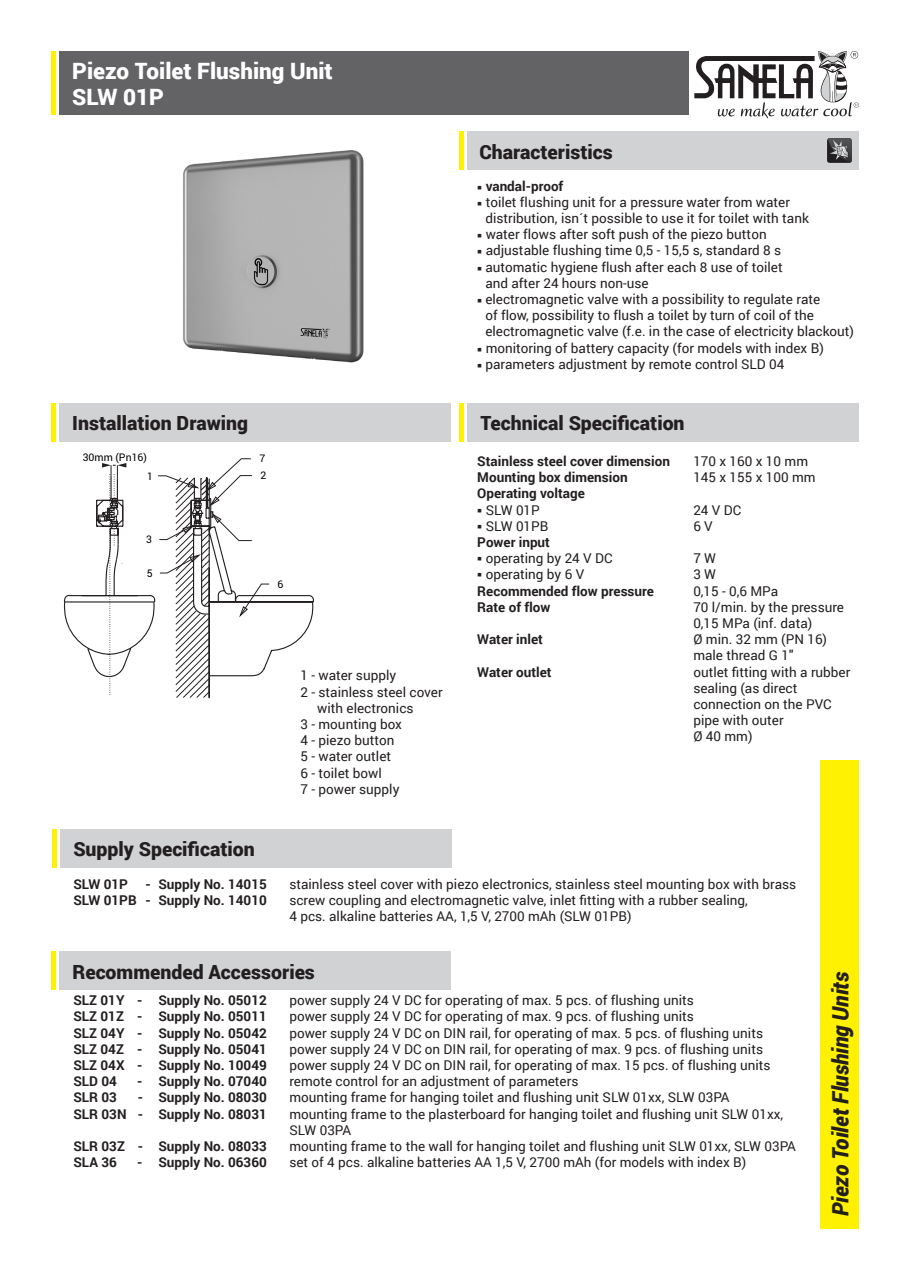
<style>
.page{position:relative;width:910px;height:1280px;background:#fff}
.page>*{position:absolute;margin:0;border:0;box-sizing:border-box;transform-origin:0 0}
.t1{font:900 22.5px/26.2px "Roboto";color:#fff}
.t2{font:italic 900 22.5px "Roboto";letter-spacing:-.005em;color:#231f20;scale:.95 1}
.t3{font:900 19.5px "Roboto";color:#231f20}
.t4{font:13.5px/16.2px "Roboto";color:#231f20}
.t5{font:700 13.5px "Roboto";color:#231f20}
.t6{font:10.5px/17px "Roboto";color:#000002}
</style>
<div class="page">
<img style="left:183px;top:150px;width:181px;height:213px">
<div style="left:60px;top:51px;width:629px;height:64px;background:#636366"></div>
<div style="left:468px;top:132px;width:391px;height:38px;background:#d1d2d4"></div>
<div style="left:60px;top:403px;width:391px;height:38px;background:#d1d2d4"></div>
<div style="left:821px;top:760px;width:38px;height:469px;background:#fff101"></div>
<svg style="left:694px;top:51px;width:165px;height:68px"></svg>
<hr style="left:51px;top:51px;width:4px;height:64px;background:#fff101">
<hr style="left:51px;top:403px;width:4px;height:38px;background:#fff101">
<div style="left:468px;top:403px;width:391px;height:38px;background:#d1d2d4"></div>
<hr style="left:459px;top:403px;width:4px;height:38px;background:#fff101">
<hr style="left:459px;top:132px;width:4px;height:38px;background:#fff101">
<div style="left:61px;top:829px;width:391px;height:38px;background:#d1d2d4"></div>
<hr style="left:52px;top:829px;width:4px;height:38px;background:#fff101">
<div style="left:60px;top:951px;width:391px;height:39px;background:#d1d2d4"></div>
<hr style="left:51px;top:951px;width:4px;height:38px;background:#fff101">
<svg style="left:827px;top:138px;width:25px;height:25px"></svg>
<svg style="left:68px;top:458px;width:246px;height:241px"></svg>
<h1 class="t1" style="left:72px;top:57px;width:262px">Piezo Toilet Flushing Unit<br>SLW 01P</h1>
<h2 class="t3" style="left:72px;top:409px;width:177px">Installation Drawing</h2>
<p class="t6" style="left:83px;top:450px;width:66px">30mm (Pn16)</p>
<p class="t6" style="left:147px;top:468px;width:7px">1</p>
<p class="t6" style="left:259px;top:451px;width:8px">7<br>2</p>
<p class="t6" style="left:146px;top:532px;width:7px">3</p>
<p class="t6" style="left:147px;top:566px;width:7px">5</p>
<p class="t6" style="left:278px;top:577px;width:7px">6</p>
<p class="t4" style="left:300px;top:667px;width:97px">1 - water supply</p>
<p class="t4" style="left:300px;top:683px;width:144px">2 - stainless steel cover</p>
<p class="t4" style="left:317px;top:699px;width:98px">with electronics</p>
<p class="t4" style="left:300px;top:715px;width:103px">3 - mounting box</p>
<p class="t4" style="left:300px;top:732px;width:95px">4 - piezo button</p>
<p class="t4" style="left:300px;top:748px;width:92px">5 - water outlet</p>
<p class="t4" style="left:300px;top:764px;width:83px">6 - toilet bowl</p>
<p class="t4" style="left:300px;top:780px;width:100px">7 - power supply</p>
<h2 class="t3" style="left:479px;top:138px;width:135px">Characteristics</h2>
<p class="t5" style="left:477px;top:176px;width:88px">○ vandal-proof</p>
<p class="t4" style="left:485px;top:193px;width:325px;text-indent:-8px">○ toilet flushing unit for a pressure water from water distribution, isn´t possible to use it for toilet with tank</p>
<p class="t4" style="left:477px;top:226px;width:291px">○ water flows after soft push of the piezo button</p>
<p class="t4" style="left:477px;top:242px;width:305px">○ adjustable flushing time 0,5 - 15,5 s, standard 8 s</p>
<p class="t4" style="left:485px;top:258px;width:299px;text-indent:-8px">○ automatic hygiene flush after each 8 use of toilet and after 24 hours non-use</p>
<p class="t4" style="left:485px;top:291px;width:370px;text-indent:-8px">○ electromagnetic valve with a possibility to regulate rate<br>of flow, possibility to flush a toilet by turn of coil of the electromagnetic valve (f.e. in the case of electricity blackout)</p>
<p class="t4" style="left:477px;top:339px;width:348px">○ monitoring of battery capacity (for models with index B)</p>
<p class="t4" style="left:477px;top:355px;width:308px">○ parameters adjustment by remote control SLD 04</p>
<h2 class="t3" style="left:480px;top:409px;width:206px">Technical Specification</h2>
<p class="t5" style="left:477px;top:452px;width:194px">Stainless steel cover dimension</p>
<p class="t4" style="left:693px;top:453px;width:116px">170 x 160 x 10 mm</p>
<p class="t5" style="left:477px;top:468px;width:152px">Mounting box dimension</p>
<p class="t4" style="left:693px;top:469px;width:124px">145 x 155 x 100 mm</p>
<p class="t5" style="left:477px;top:484px;width:109px">Operating voltage</p>
<p class="t4" style="left:477px;top:501px;width:64px">○ SLW 01P</p>
<p class="t4" style="left:693px;top:501px;width:49px">24 V DC</p>
<p class="t4" style="left:477px;top:517px;width:73px">○ SLW 01PB</p>
<p class="t4" style="left:693px;top:517px;width:21px">6 V</p>
<p class="t5" style="left:477px;top:533px;width:74px">Power input</p>
<p class="t4" style="left:477px;top:550px;width:137px">○ operating by 24 V DC</p>
<p class="t4" style="left:693px;top:550px;width:24px">7 W</p>
<p class="t4" style="left:477px;top:566px;width:108px">○ operating by 6 V</p>
<p class="t4" style="left:693px;top:566px;width:24px">3 W</p>
<p class="t5" style="left:477px;top:581px;width:178px">Recommended flow pressure</p>
<p class="t4" style="left:693px;top:582px;width:86px">0,15 - 0,6 MPa</p>
<p class="t5" style="left:477px;top:597px;width:75px">Rate of flow</p>
<p class="t4" style="left:693px;top:598px;width:152px">70 l/min. by the pressure<br>0,15 MPa (inf. data)</p>
<p class="t5" style="left:477px;top:630px;width:67px">Water inlet</p>
<p class="t4" style="left:693px;top:631px;width:135px">Ø min. 32 mm (PN 16) male thread G 1″</p>
<p class="t5" style="left:477px;top:662px;width:76px">Water outlet</p>
<p class="t4" style="left:693px;top:663px;width:159px">outlet fitting with a rubber sealing (as direct connection on the PVC pipe with outer<br>Ø 40 mm)</p>
<h2 class="t3" style="left:73px;top:835px;width:183px">Supply Specification</h2>
<p class="t5" style="left:73px;top:874px;width:56px">SLW 01P</p>
<p class="t5" style="left:146px;top:874px;width:123px">- Supply No. 14015</p>
<p class="t4" style="left:289px;top:875px;width:508px">stainless steel cover with piezo electronics, stainless steel mounting box with brass</p>
<p class="t5" style="left:73px;top:891px;width:195px">SLW 01PB - Supply No. 14010</p>
<p class="t4" style="left:289px;top:892px;width:460px">screw coupling and electromagnetic valve, inlet fitting with a rubber sealing,<br>4 pcs. alkaline batteries AA, 1,5 V, 2700 mAh (SLW 01PB)</p>
<h2 class="t3" style="left:72px;top:958px;width:244px">Recommended Accessories</h2>
<p class="t5" style="left:73px;top:991px;width:195px">SLZ 01Y - Supply No. 05012</p>
<p class="t4" style="left:289px;top:992px;width:406px">power supply 24 V DC for operating of max. 5 pcs. of flushing units</p>
<p class="t5" style="left:73px;top:1007px;width:195px">SLZ 01Z - Supply No. 05011</p>
<p class="t4" style="left:289px;top:1008px;width:406px">power supply 24 V DC for operating of max. 9 pcs. of flushing units</p>
<p class="t5" style="left:73px;top:1023px;width:195px">SLZ 04Y - Supply No. 05042</p>
<p class="t4" style="left:289px;top:1024px;width:475px">power supply 24 V DC on DIN rail, for operating of max. 5 pcs. of flushing units</p>
<p class="t5" style="left:73px;top:1039px;width:195px">SLZ 04Z - Supply No. 05041</p>
<p class="t4" style="left:289px;top:1040px;width:475px">power supply 24 V DC on DIN rail, for operating of max. 9 pcs. of flushing units</p>
<p class="t5" style="left:73px;top:1056px;width:195px">SLZ 04X - Supply No. 10049</p>
<p class="t4" style="left:289px;top:1057px;width:483px">power supply 24 V DC on DIN rail, for operating of max. 15 pcs. of flushing units</p>
<p class="t5" style="left:73px;top:1072px;width:45px">SLD 04</p>
<p class="t5" style="left:137px;top:1072px;width:131px">- Supply No. 07040</p>
<p class="t4" style="left:289px;top:1073px;width:291px">remote control for an adjustment of parameters</p>
<p class="t5" style="left:73px;top:1088px;width:45px">SLR 03</p>
<p class="t5" style="left:138px;top:1088px;width:131px">- Supply No. 08030</p>
<p class="t4" style="left:289px;top:1089px;width:442px">mounting frame for hanging toilet and flushing unit SLW 01xx, SLW 03PA</p>
<p class="t5" style="left:73px;top:1104px;width:195px">SLR 03N - Supply No. 08031</p>
<p class="t4" style="left:289px;top:1105px;width:495px">mounting frame to the plasterboard for hanging toilet and flushing unit SLW 01xx,<br>SLW 03PA</p>
<p class="t5" style="left:73px;top:1137px;width:195px">SLR 03Z - Supply No. 08033</p>
<p class="t4" style="left:289px;top:1138px;width:508px">mounting frame to the wall for hanging toilet and flushing unit SLW 01xx, SLW 03PA</p>
<p class="t5" style="left:73px;top:1153px;width:45px">SLA 36</p>
<p class="t5" style="left:137px;top:1153px;width:131px">- Supply No. 06360</p>
<p class="t4" style="left:289px;top:1154px;width:458px">set of 4 pcs. alkaline batteries AA 1,5 V, 2700 mAh (for models with index B)</p>
<h1 class="t2" style="left:825px;top:1216px;width:259px;rotate:-90deg">Piezo Toilet Flushing Units</h1>
</div>
